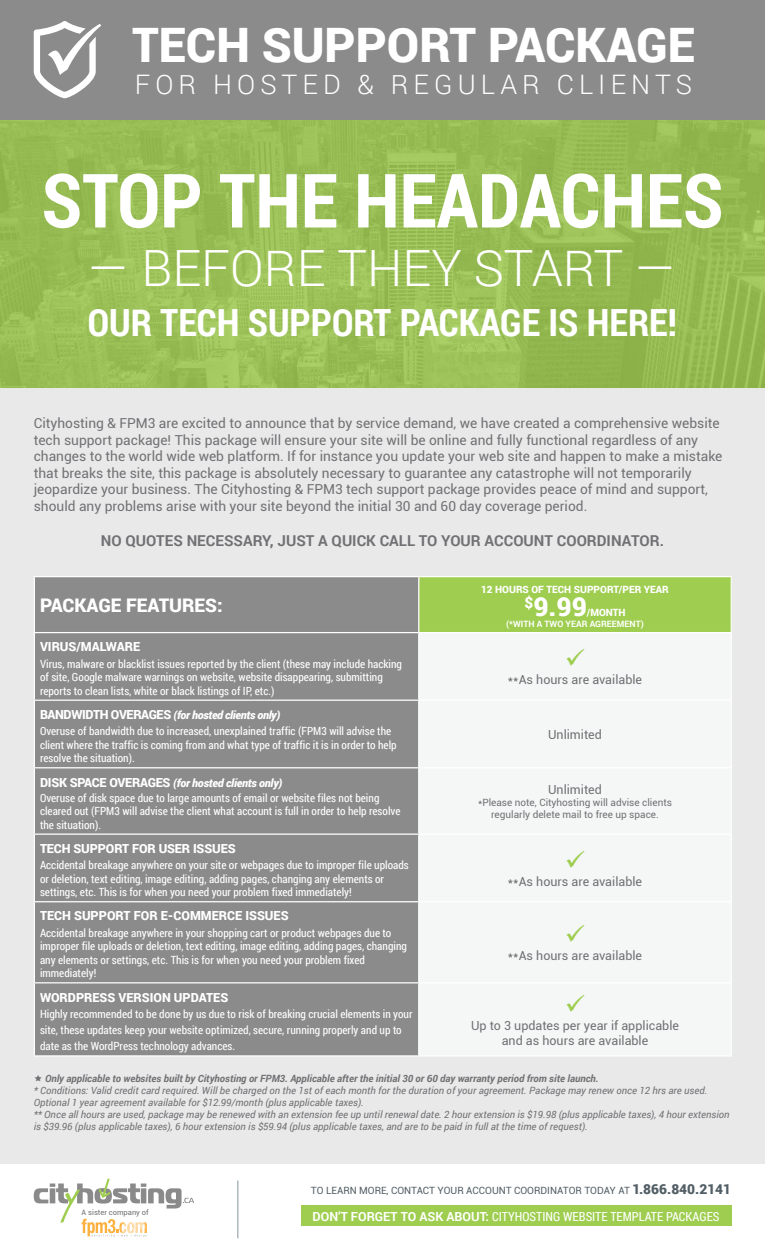
<style>
.page{position:relative;width:765px;height:1260px;background:#fff}
.page>*{position:absolute;margin:0;border:0;box-sizing:border-box;transform-origin:0 0}
.t1{font:700 75px "Roboto Condensed";color:#fff}
.t2{font:300 50px "Roboto";color:#fff}
.t3{font:900 47.5px "Roboto";color:#fff}
.t4{font:700 37.5px "Roboto Condensed";color:#fff}
.t5{font:300 26.88px "Roboto";letter-spacing:.19em;color:#fff}
.t6{font:900 26.25px "Roboto";color:#fff}
.t7{font:900 18.75px "Roboto";color:#fff}
.Body{font:700 15px "Roboto";color:#717074}
.Body-2{font:13.75px/16.5px "Roboto";color:#717074}
.Body-3{font:12.5px/15px "Roboto";color:#717074;text-align:center}
.t8{font:900 12.5px "Roboto";color:#fff}
.t9{font:12.5px "Roboto Condensed";color:#fff}
.t10{font:11.25px/13.5px "Roboto Condensed";color:#fff}
.t11{font:italic 900 11.25px "Roboto";letter-spacing:-.025em;color:#fff}
.Body-4{font:italic 10px/12px "Roboto";color:#717074}
.Body-5{font:italic 700 10px "Roboto";color:#717074}
.Body-6{font:10px/12px "Roboto";color:#717074;text-align:center}
.t12{font:10px "Roboto";color:#525e65}
.t13{font:900 10px "Roboto";color:#fff}
.t14{font:700 8.75px "Roboto";color:#fff}
.Body-7{font:7.5px "Roboto";color:#717074}
.s1{font-style:normal;font-size:12.5px}
.s2{font-weight:900;font-size:13.75px}
.s3{font-family:"Roboto";font-weight:700}
</style>
<div class="page">
<div style="left:0;top:120px;width:765px;height:1044px;background:#e9e9e9"></div>
<img style="left:0;top:120px;width:765px;height:268px">
<div style="left:0;top:0;width:765px;height:120px;background:#8c8b8b"></div>
<svg style="left:34px;top:21px;width:67px;height:77px"></svg>
<div style="left:35px;top:577px;width:383px;height:478px;background:#8c8b8b"></div>
<div style="left:419px;top:577px;width:312px;height:56px;background:#9ecd4f"></div>
<div style="left:419px;top:633px;width:312px;height:422px;background:#f5f7f7"></div>
<hr style="left:34px;top:576px;width:385px;height:1px;background:#fff">
<hr style="left:34px;top:577px;width:1px;height:55px;background:#fff">
<hr style="left:419px;top:576px;width:313px;height:1px;background:#fff">
<hr style="left:418px;top:577px;width:1px;height:55px;background:#fff">
<hr style="left:731px;top:577px;width:1px;height:55px;background:#fff">
<hr style="left:34px;top:632px;width:385px;height:1px;background:#fff">
<hr style="left:34px;top:633px;width:1px;height:67px;background:#fff">
<hr style="left:419px;top:632px;width:313px;height:1px;background:#fff">
<hr style="left:418px;top:633px;width:1px;height:67px;background:#fff">
<hr style="left:731px;top:633px;width:1px;height:67px;background:#fff">
<hr style="left:34px;top:700px;width:385px;height:1px;background:#fff">
<hr style="left:34px;top:701px;width:1px;height:66px;background:#fff">
<hr style="left:419px;top:700px;width:313px;height:1px;background:#fff">
<hr style="left:418px;top:701px;width:1px;height:66px;background:#fff">
<hr style="left:731px;top:701px;width:1px;height:66px;background:#fff">
<hr style="left:34px;top:767px;width:385px;height:1px;background:#fff">
<hr style="left:34px;top:768px;width:1px;height:66px;background:#fff">
<hr style="left:419px;top:767px;width:313px;height:1px;background:#fff">
<hr style="left:418px;top:768px;width:1px;height:66px;background:#fff">
<hr style="left:731px;top:768px;width:1px;height:66px;background:#fff">
<hr style="left:34px;top:834px;width:385px;height:1px;background:#fff">
<hr style="left:34px;top:835px;width:1px;height:66px;background:#fff">
<hr style="left:419px;top:834px;width:313px;height:1px;background:#fff">
<hr style="left:418px;top:835px;width:1px;height:66px;background:#fff">
<hr style="left:731px;top:835px;width:1px;height:66px;background:#fff">
<hr style="left:34px;top:901px;width:385px;height:1px;background:#fff">
<hr style="left:34px;top:902px;width:1px;height:80px;background:#fff">
<hr style="left:419px;top:901px;width:313px;height:1px;background:#fff">
<hr style="left:418px;top:902px;width:1px;height:80px;background:#fff">
<hr style="left:731px;top:902px;width:1px;height:80px;background:#fff">
<hr style="left:34px;top:982px;width:385px;height:1px;background:#fff">
<hr style="left:34px;top:983px;width:1px;height:72px;background:#fff">
<hr style="left:419px;top:982px;width:313px;height:1px;background:#fff">
<hr style="left:418px;top:983px;width:1px;height:72px;background:#fff">
<hr style="left:731px;top:983px;width:1px;height:72px;background:#fff">
<hr style="left:34px;top:1055px;width:385px;height:2px;background:#fff">
<hr style="left:419px;top:1055px;width:313px;height:2px;background:#fff">
<div style="left:301px;top:1205px;width:430px;height:21px;background:#9ecd4f"></div>
<hr style="left:238px;top:1181px;width:1px;height:57px;background:#83969f">
<svg style="left:34px;top:1178px;width:160px;height:59px"></svg>
<svg style="left:567px;top:649px;width:17px;height:17px"></svg>
<svg style="left:567px;top:850px;width:17px;height:17px"></svg>
<svg style="left:567px;top:925px;width:17px;height:17px"></svg>
<svg style="left:567px;top:994px;width:17px;height:17px"></svg>
<p class="t3" style="left:132px;top:18px;width:564px">TECH SUPPORT PACKAGE</p>
<p class="t5" style="left:135px;top:69px;width:559px">FOR HOSTED &amp; REGULAR CLIENTS</p>
<p class="t1" style="left:42px;top:157px;width:683px">STOP THE HEADACHES</p>
<p class="t2" style="left:89px;top:240px;width:589px">— BEFORE THEY START —</p>
<p class="t4" style="left:88px;top:301px;width:591px">OUR TECH SUPPORT PACKAGE IS HERE!</p>
<p class="Body-2" style="left:34px;top:415px;width:690px">Cityhosting &amp; FPM3 are excited to announce that by service demand, we have created a comprehensive website tech support package! This package will ensure your site will be online and fully functional regardless of any changes to the world wide web platform. If for instance you update your web site and happen to make a mistake that breaks the site, this package is absolutely necessary to guarantee any catastrophe will not temporarily jeopardize your business. The Cityhosting &amp; FPM3 tech support package provides peace of mind and support, should any problems arise with your site beyond the initial 30 and 60 day coverage period.</p>
<p class="Body" style="left:101px;top:532px;width:565px">NO QUOTES NECESSARY, JUST A QUICK CALL TO YOUR ACCOUNT COORDINATOR.</p>
<p class="t7" style="left:40px;top:594px;width:184px">PACKAGE FEATURES:</p>
<p class="t8" style="left:40px;top:640px;width:102px">VIRUS/MALWARE</p>
<p class="t10" style="left:40px;top:657px;width:364px">Virus, malware or blacklist issues reported by the client (these may include hacking of site, Google malware warnings on website, website disappearing, submitting reports to clean lists, white or black listings of IP, etc.)</p>
<p class="t13" style="left:481px;top:583px;width:189px">12 HOURS OF TECH SUPPORT/PER YEAR</p>
<p class="t6" style="left:525px;top:592px;width:64px"><sup>$</sup>9.99</p>
<p class="t13" style="left:587px;top:607px;width:40px">/MONTH</p>
<p class="t14" style="left:506px;top:619px;width:139px">(*WITH A TWO YEAR AGREEMENT)</p>
<p class="Body-3" style="left:508px;top:672px;width:136px">**As hours are available</p>
<p class="t11" style="left:40px;top:708px;width:242px"><span class="s1">BANDWIDTH OVERAGES</span> (for hosted clients only)</p>
<p class="t10" style="left:40px;top:724px;width:358px">Overuse of bandwidth due to increased, unexplained traffic (FPM3 will advise the client where the traffic is coming from and what type of traffic it is in order to help resolve the situation).</p>
<p class="Body-3" style="left:548px;top:726px;width:55px">Unlimited</p>
<p class="t11" style="left:40px;top:776px;width:244px"><span class="s1">DISK SPACE OVERAGES</span> (for hosted clients only)</p>
<p class="t10" style="left:40px;top:791px;width:362px">Overuse of disk space due to large amounts of email or website files not being cleared out (FPM3 will advise the client what account is full in order to help resolve the situation).</p>
<p class="Body-3" style="left:548px;top:781px;width:55px">Unlimited</p>
<p class="Body-6" style="left:478px;top:796px;width:195px">*Please note, Cityhosting will advise clients regularly delete mail to free up space.</p>
<p class="t8" style="left:40px;top:841px;width:197px">TECH SUPPORT FOR USER ISSUES</p>
<p class="t10" style="left:40px;top:858px;width:370px">Accidental breakage anywhere on your site or webpages due to improper file uploads or deletion, text editing, image editing, adding pages, changing any elements or settings, etc. This is for when you need your problem fixed immediately!</p>
<p class="t8" style="left:40px;top:909px;width:250px">TECH SUPPORT FOR E-COMMERCE ISSUES</p>
<p class="t10" style="left:40px;top:926px;width:368px">Accidental breakage anywhere in your shopping cart or product webpages due to improper file uploads or deletion, text editing, image editing, adding pages, changing any elements or settings, etc. This is for when you need your problem fixed immediately!</p>
<p class="Body-3" style="left:508px;top:873px;width:136px">**As hours are available</p>
<p class="Body-3" style="left:508px;top:948px;width:136px">**As hours are available</p>
<p class="t8" style="left:40px;top:990px;width:190px">WORDPRESS VERSION UPDATES</p>
<p class="t10" style="left:40px;top:1006px;width:374px;line-height:16.2px">Highly recommended to be done by us due to risk of breaking crucial elements in your site, these updates keep your website optimized, secure, running properly and up to date as the WordPress technology advances.</p>
<p class="Body-3" style="left:471px;top:1017px;width:210px">Up to 3 updates per year if applicable and as hours are available</p>
<p class="Body-5" style="left:45px;top:1072px;width:555px">Only applicable to websites built by Cityhosting or FPM3. Applicable after the initial 30 or 60 day warranty period from site launch.</p>
<p class="Body-4" style="left:34px;top:1084px;width:675px">* Conditions: Valid credit card required. Will be charged on the 1st of each month for the duration of your agreement. Package may renew once 12 hrs are used.<br>Optional 1 year agreement available for $12.99/month (plus applicable taxes).</p>
<p class="Body-4" style="left:34px;top:1108px;width:697px">** Once all hours are used, package may be renewed with an extension fee up until renewal date. 2 hour extension is $19.98 (plus applicable taxes), 4 hour extension is $39.96 (plus applicable taxes), 6 hour extension is $59.94 (plus applicable taxes, and are to be paid in full at the time of request).</p>
<p class="Body-7" style="left:82px;top:1207px;width:69px">A sister company of</p>
<p class="t12" style="left:311px;top:1183px;width:422px">TO LEARN MORE, CONTACT YOUR ACCOUNT COORDINATOR TODAY AT <span class="s2">1.866.840.2141</span></p>
<p class="t9" style="left:313px;top:1210px;width:408px"><span class="s3">DON’T FORGET TO ASK ABOUT:</span> CITYHOSTING WEBSITE TEMPLATE PACKAGES</p>
</div>
